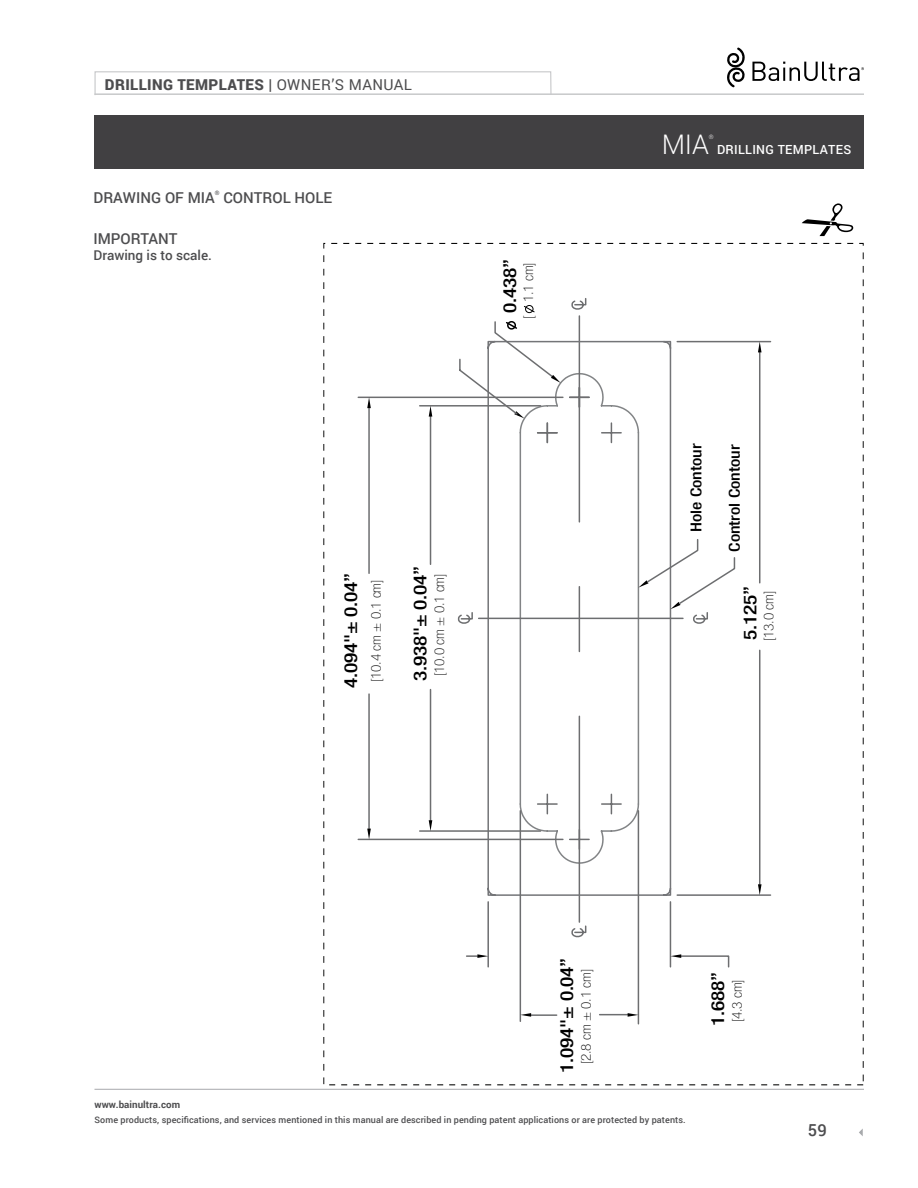
<style>
.page{position:relative;width:918px;height:1188px;background:#fff}
.page>*{position:absolute;margin:0;border:0;box-sizing:border-box;transform-origin:0 0}
.Titre_blanc{font:300 27px "Roboto";color:#fff}
.t1{font:500 condensed 17.85px "Helvetica Neue";letter-spacing:-.01em;color:#000;scale:1.19 1}
.t2{font:500 16.5px "Roboto";color:#4d4d4f}
.Note_bas_de_page_202{font:500 15px "Roboto";color:#4d4d4f}
.t3{font:900 15px "Roboto";letter-spacing:.025em;color:#4d4d4f}
.t4{font:500 condensed 15px "Helvetica Neue";color:#000;scale:1.19 1}
.t5{font:100 condensed 13.5px "Helvetica Neue";letter-spacing:-.01em;color:#000;scale:1.12 1}
.Note_bas_de_page_202-2{font:500 13.5px "Roboto";color:#4d4d4f}
.Titre_blanc-2{font:500 12.6px "Roboto";letter-spacing:.025em;color:#fff}
.t6{font:700 9.75px "Roboto";letter-spacing:.005em;color:#4d4d4f}
.t7{font:500 9px "Roboto";letter-spacing:.01em;color:#4d4d4f}
.Titre_blanc-3{font:300 6.15px "Roboto";color:#fff}
.Note_bas_de_page_202-3{font:500 6.15px "Roboto";color:#4d4d4f}
.s1{font-weight:400}
</style>
<div class="page">
<svg style="left:859px;top:1129px;width:4px;height:7px"></svg>
<div style="left:94px;top:115px;width:770px;height:54px;background:#414042"></div>
<hr style="left:94px;top:93px;width:770px;height:2px;background:#c7c8ca">
<svg style="left:94px;top:71px;width:458px;height:24px"></svg>
<svg style="left:727px;top:48px;width:18px;height:39px"></svg>
<svg style="left:752px;top:62px;width:112px;height:19px"></svg>
<hr style="left:94px;top:1089px;width:770px;height:1px;background:#a7a9ac">
<svg style="left:802px;top:203px;width:51px;height:33px"></svg>
<svg style="left:324px;top:243px;width:540px;height:842px"></svg>
<hr style="left:520px;top:811px;width:1px;height:210px;background:#6d6e70">
<hr style="left:638px;top:811px;width:1px;height:213px;background:#6d6e70">
<hr style="left:531px;top:1014px;width:26px;height:2px;background:#6d6e70">
<svg style="left:521px;top:1013px;width:10px;height:4px"></svg>
<svg style="left:600px;top:1013px;width:38px;height:4px"></svg>
<svg style="left:357px;top:297px;width:352px;height:641px"></svg>
<svg style="left:367px;top:829px;width:4px;height:10px"></svg>
<svg style="left:367px;top:397px;width:4px;height:11px"></svg>
<svg style="left:638px;top:538px;width:38px;height:50px"></svg>
<svg style="left:670px;top:602px;width:6px;height:7px"></svg>
<svg style="left:676px;top:340px;width:96px;height:557px"></svg>
<svg style="left:758px;top:884px;width:4px;height:11px"></svg>
<svg style="left:758px;top:342px;width:4px;height:10px"></svg>
<svg style="left:465px;top:900px;width:265px;height:68px"></svg>
<div style="left:525px;top:305px;width:8px;height:8px;border:1px solid #000;border-radius:50%"></div>
<svg style="left:524px;top:306px;width:11px;height:6px"></svg>
<svg style="left:458px;top:320px;width:103px;height:124px"></svg>
<h3 class="t3" style="left:105px;top:74px;width:309px">DRILLING TEMPLATES | <span class="s1">OWNER’S MANUAL</span></h3>
<p class="Note_bas_de_page_202" style="left:93px;top:187px;width:123px">DRAWING OF MIA</p>
<p class="Note_bas_de_page_202-3" style="left:215px;top:188px;width:6px">®</p>
<p class="Note_bas_de_page_202" style="left:223px;top:187px;width:110px">CONTROL HOLE</p>
<p class="Note_bas_de_page_202" style="left:93px;top:228px;width:85px">IMPORTANT</p>
<p class="Note_bas_de_page_202-2" style="left:93px;top:246px;width:120px">Drawing is to scale.</p>
<p class="t1" style="left:499px;top:313px;width:47px;rotate:-90deg">0.438”</p>
<p class="t5" style="left:521px;top:319px;width:52px;rotate:-90deg">[ 1.1 cm]</p>
<p class="t1" style="left:340px;top:688px;width:98px;rotate:-90deg">4.094"± 0.04”</p>
<p class="t5" style="left:368px;top:682px;width:93px;rotate:-90deg">[10.4 cm ± 0.1 cm]</p>
<p class="t1" style="left:410px;top:681px;width:98px;rotate:-90deg">3.938"± 0.04”</p>
<p class="t5" style="left:432px;top:676px;width:93px;rotate:-90deg">[10.0 cm ± 0.1 cm]</p>
<p class="Titre_blanc" style="left:662px;top:126px;width:49px">MIA</p>
<p class="Titre_blanc-3" style="left:709px;top:132px;width:6px">®</p>
<p class="Titre_blanc-2" style="left:717px;top:141px;width:136px">DRILLING TEMPLATES</p>
<p class="t4" style="left:687px;top:532px;width:76px;rotate:-90deg">Hole Contour</p>
<p class="t4" style="left:726px;top:552px;width:91px;rotate:-90deg">Control Contour</p>
<p class="t1" style="left:739px;top:640px;width:47px;rotate:-90deg">5.125”</p>
<p class="t5" style="left:761px;top:641px;width:46px;rotate:-90deg">[13.0 cm]</p>
<p class="t1" style="left:556px;top:1073px;width:98px;rotate:-90deg">1.094"± 0.04”</p>
<p class="t5" style="left:578px;top:1064px;width:87px;rotate:-90deg">[2.8 cm ± 0.1 cm]</p>
<p class="t1" style="left:707px;top:1026px;width:47px;rotate:-90deg">1.688”</p>
<p class="t5" style="left:729px;top:1022px;width:40px;rotate:-90deg">[4.3 cm]</p>
<p class="t6" style="left:94px;top:1097px;width:87px">www.bainultra.com</p>
<p class="t7" style="left:94px;top:1113px;width:593px">Some products, specifications, and services mentioned in this manual are described in pending patent applications or are protected by patents.</p>
<h3 class="t2" style="left:808px;top:1119px;width:20px">59</h3>
</div>
